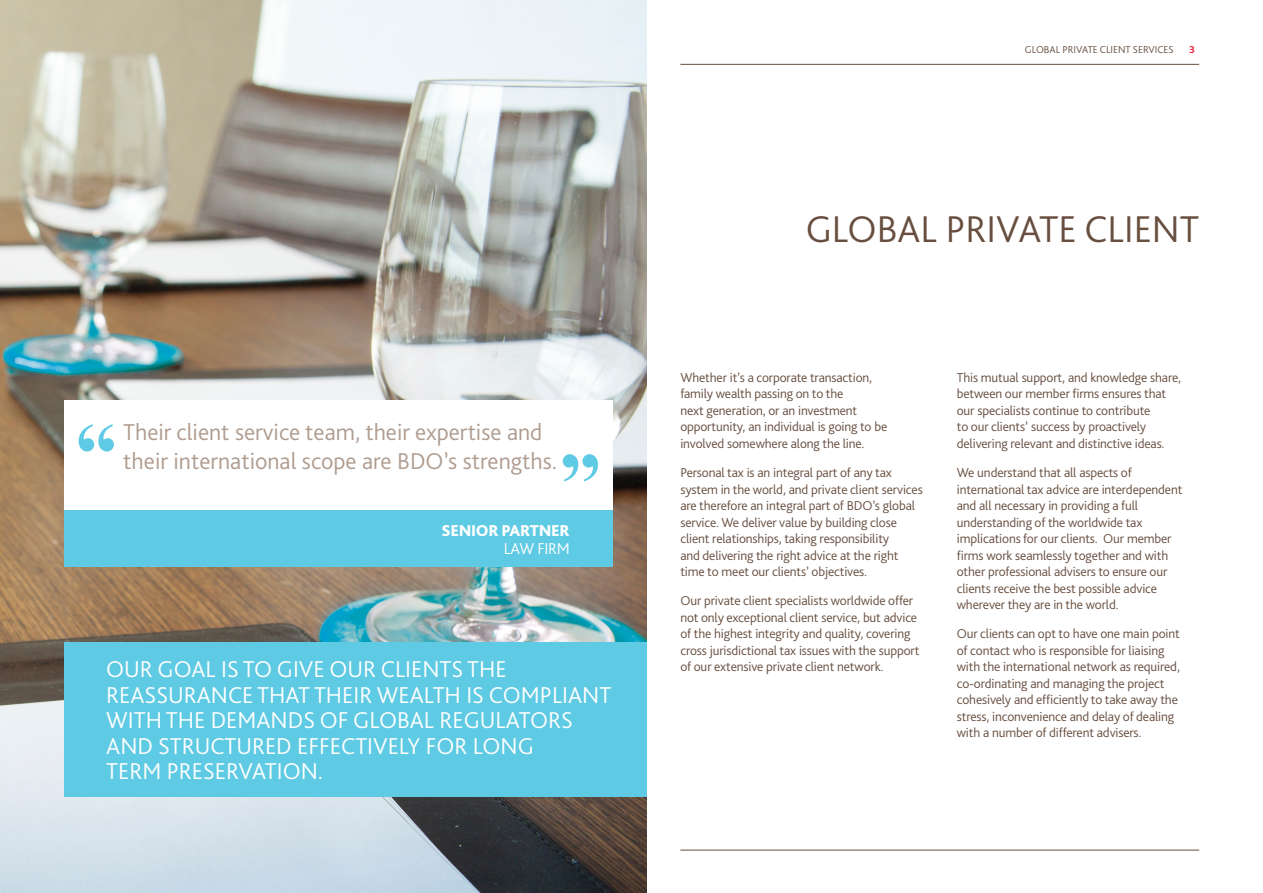
<style>
.page{position:relative;width:1263px;height:893px;background:#fff}
.page>*{position:absolute;margin:0;border:0;box-sizing:border-box;transform-origin:0 0}
.MAIN_HEADING{font:300 39px "Bliss Pro";color:#674e3f}
.Intro{font:300 24px/25.5px "Bliss Pro";color:#fff}
.quote_text{font:300 24px/28.8px "Bliss Pro";color:#af9c8f}
.Subheading_level_1{font:800 16.5px/18px "Bliss Pro";letter-spacing:-.02em;color:#fff;text-align:right}
.Body_text{font:300 13.5px/16.5px "Bliss Pro";letter-spacing:-.01em;color:#674e3f}
.Running_header{font:300 10.5px "Bliss Pro";color:#674e3f}
.Running_header-2{font:700 10.5px "Bliss Pro";color:#ed1a3a}
.s1{font-weight:300}
</style>
<div class="page">
<img style="left:0;top:0;width:646px;height:893px">
<hr style="left:680px;top:850px;width:519px;height:1px;background:#674e3f">
<hr style="left:680px;top:64px;width:519px;height:1px;background:#674e3f">
<div style="left:64px;top:400px;width:548px;height:111px;background:#fff"></div>
<div style="left:64px;top:510px;width:548px;height:56px;background:#5fcae3"></div>
<svg style="left:79px;top:424px;width:35px;height:28px"></svg>
<svg style="left:563px;top:454px;width:35px;height:28px"></svg>
<div style="left:64px;top:642px;width:582px;height:154px;background:#5fcae3"></div>
<p class="quote_text" style="left:123px;top:417px;width:435px">Their client service team, their expertise and their international scope are BDO’s strengths.</p>
<p class="Subheading_level_1" style="left:441px;top:521px;width:130px">SENIOR PARTNER<br><span class="s1">LAW FIRM</span></p>
<p class="Intro" style="left:106px;top:656px;width:506px">OUR GOAL IS TO GIVE OUR CLIENTS THE REASSURANCE THAT THEIR WEALTH IS COMPLIANT WITH THE DEMANDS OF GLOBAL REGULATORS AND STRUCTURED EFFECTIVELY FOR LONG<br>TERM PRESERVATION.</p>
<p class="Running_header" style="left:1025px;top:43px;width:150px">GLOBAL PRIVATE CLIENT SERVICES</p>
<p class="Running_header-2" style="left:1189px;top:43px;width:7px">3</p>
<p class="MAIN_HEADING" style="left:806px;top:205px;width:395px">GLOBAL PRIVATE CLIENT</p>
<p class="Body_text" style="left:680px;top:369px;width:208px">Whether it’s a corporate transaction, family wealth passing on to the<br>next generation, or an investment opportunity, an individual is going to be involved somewhere along the line.</p>
<p class="Body_text" style="left:680px;top:464px;width:244px">Personal tax is an integral part of any tax system in the world, and private client services are therefore an integral part of BDO’s global service. We deliver value by building close client relationships, taking responsibility<br>and delivering the right advice at the right time to meet our clients’ objectives.</p>
<p class="Body_text" style="left:680px;top:592px;width:240px">Our private client specialists worldwide offer not only exceptional client service, but advice of the highest integrity and quality, covering cross jurisdictional tax issues with the support of our extensive private client network.</p>
<p class="Body_text" style="left:957px;top:369px;width:226px">This mutual support, and knowledge share, between our member firms ensures that our specialists continue to contribute<br>to our clients’ success by proactively delivering relevant and distinctive ideas.</p>
<p class="Body_text" style="left:957px;top:464px;width:227px">We understand that all aspects of international tax advice are interdependent and all necessary in providing a full understanding of the worldwide tax implications for our clients. Our member firms work seamlessly together and with other professional advisers to ensure our clients receive the best possible advice wherever they are in the world.</p>
<p class="Body_text" style="left:957px;top:625px;width:225px">Our clients can opt to have one main point of contact who is responsible for liaising with the international network as required, co-ordinating and managing the project cohesively and efficiently to take away the stress, inconvenience and delay of dealing with a number of different advisers.</p>
</div>
